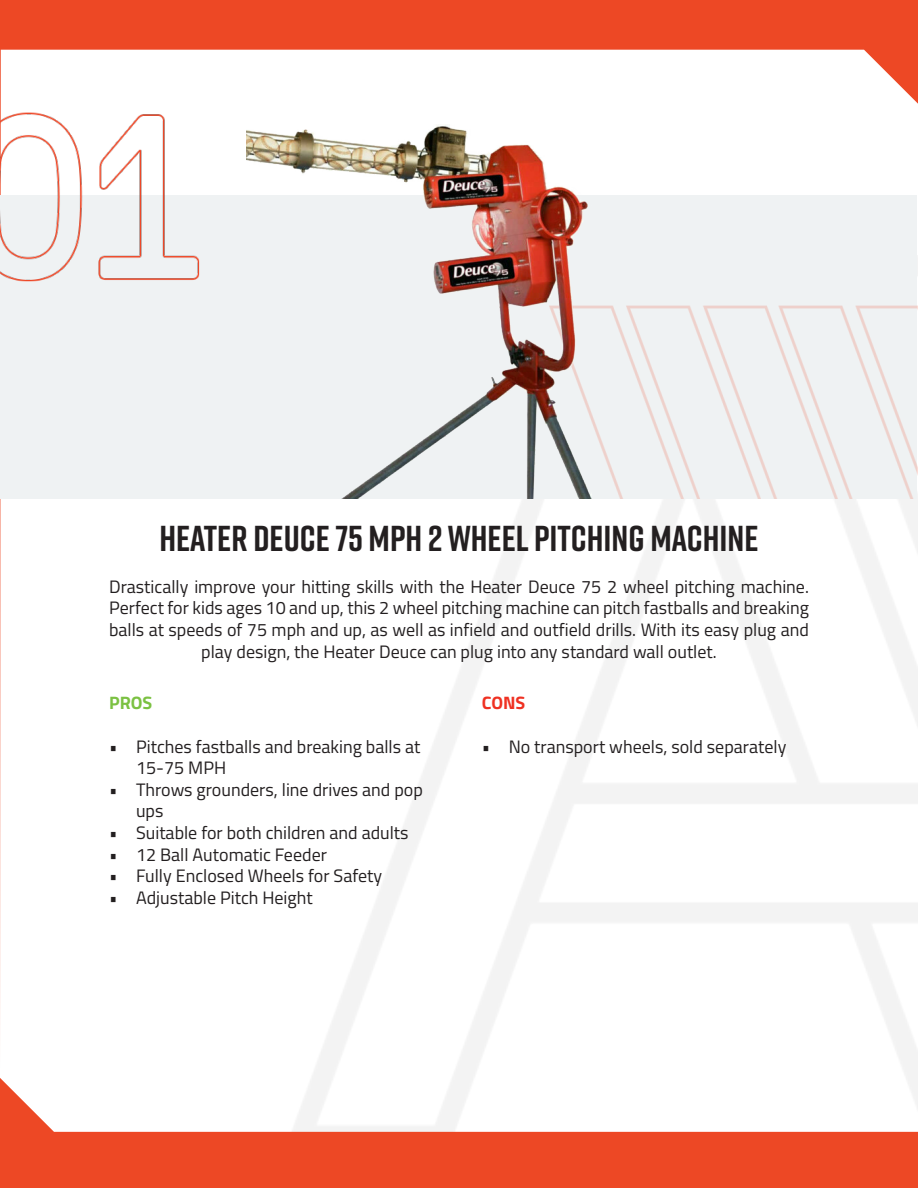
<style>
.page{position:relative;width:918px;height:1188px;background:#ed4825}
.page>*{position:absolute;margin:0;border:0;box-sizing:border-box;transform-origin:0 0}
.t1{font:700 36px "Rift";color:#231f20}
.t2{font:18px/21.6px "Titillium Web";color:#231f20}
.t3{font:700 18px "Titillium Web";color:#ef3122}
.t4{font:700 18px "Titillium Web";color:#7bc142}
</style>
<div class="page">
<div style="left:0;top:50px;width:918px;height:1082px;background:#fff"></div>
<img style="left:276px;top:255px;width:642px;height:877px">
<div style="left:1px;top:196px;width:916px;height:303px;background:#eff2f3"></div>
<img style="left:0;top:106px;width:206px;height:178px">
<img style="left:591px;top:305px;width:327px;height:194px">
<img style="left:246px;top:124px;width:345px;height:375px">
<p class="t1" style="left:159px;top:512px;width:601px">HEATER DEUCE 75 MPH 2 WHEEL PITCHING MACHINE</p>
<p class="t2" style="left:109px;top:575px;width:701px;text-align:center">Drastically improve your hitting skills with the Heater Deuce 75 2 wheel pitching machine.<br>Perfect for kids ages 10 and up, this 2 wheel pitching machine can pitch fastballs and breaking balls at speeds of 75 mph and up, as well as infield and outfield drills. With its easy plug and play design, the Heater Deuce can plug into any standard wall outlet.</p>
<p class="t4" style="left:109px;top:689px;width:45px">PROS</p>
<p class="t2" style="left:136px;top:735px;width:286px;text-indent:-27px">• Pitches fastballs and breaking balls at<br>15-75 MPH</p>
<p class="t2" style="left:136px;top:778px;width:288px;text-indent:-27px">• Throws grounders, line drives and pop ups</p>
<p class="t2" style="left:109px;top:821px;width:301px">• Suitable for both children and adults</p>
<p class="t2" style="left:109px;top:843px;width:219px">• 12 Ball Automatic Feeder</p>
<p class="t2" style="left:109px;top:864px;width:275px">• Fully Enclosed Wheels for Safety</p>
<p class="t2" style="left:109px;top:886px;width:205px">• Adjustable Pitch Height</p>
<p class="t3" style="left:482px;top:689px;width:45px">CONS</p>
<p class="t2" style="left:482px;top:735px;width:306px">• No transport wheels, sold separately</p>
</div>
